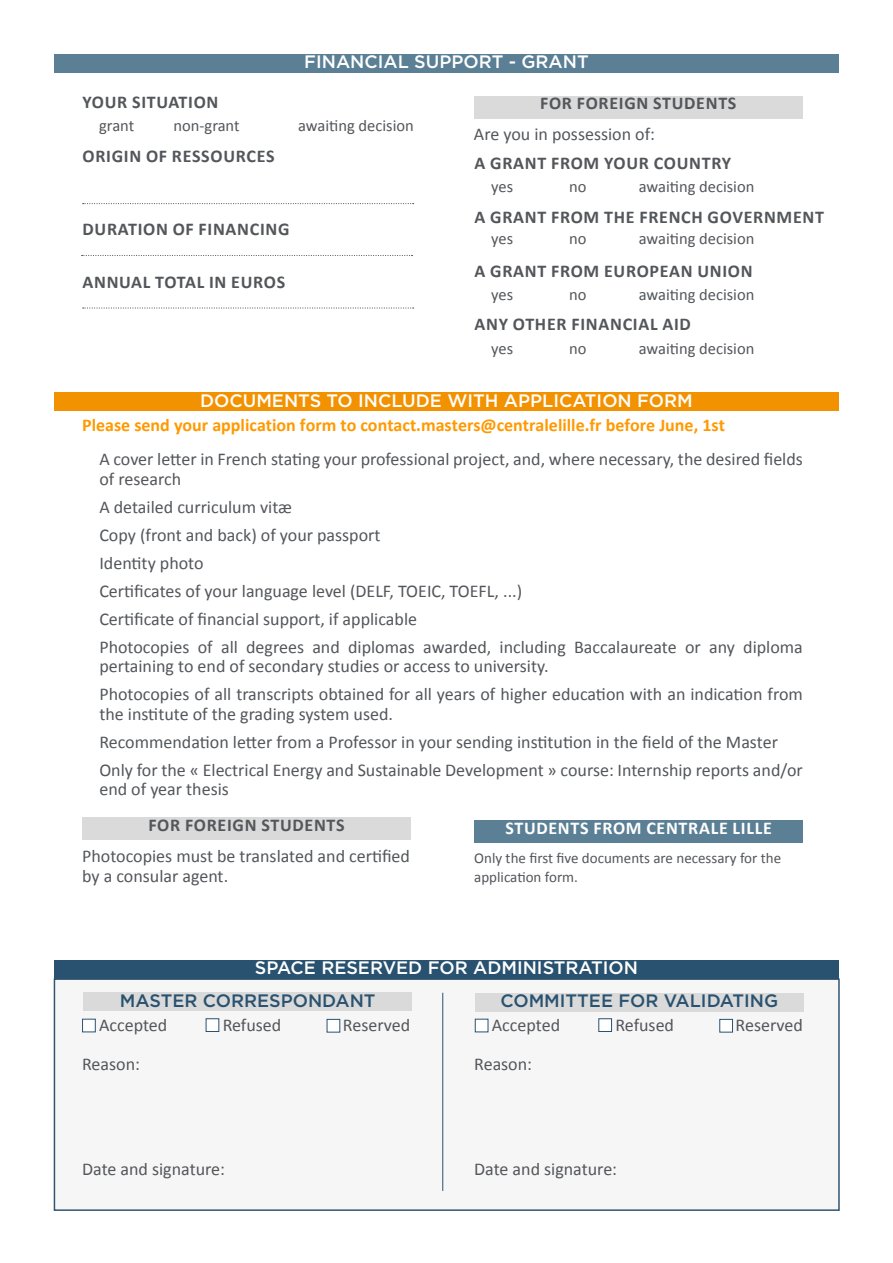
<style>
.page{position:relative;width:893px;height:1263px;background:#fff}
.page>*{position:absolute;margin:0;border:0;box-sizing:border-box;transform-origin:0 0}
.t1{font:18px/28px "Calibri";color:#53565a}
.t2{font:700 18px "Calibri";letter-spacing:.04em;color:#53565a}
.t3{font:500 18px "Gotham";color:#fff}
.t4{font:700 18px "Calibri";color:#f90}
.t5{font:500 18px "Gotham";color:#295270}
.t6{font:700 18px "Calibri";letter-spacing:.04em;color:#fff}
.t7{font:16.5px "Calibri";color:#53565a}
.t8{font:15px/19.5px "Calibri";color:#53565a}
</style>
<div class="page">
<div style="left:54px;top:978px;width:786px;height:233px;background:#f6f6f6;border:2px solid #315470"></div>
<div style="left:54px;top:54px;width:785px;height:18px;background:#5b7f95"></div>
<div style="left:474px;top:96px;width:329px;height:22px;background:#dadada"></div>
<svg style="left:83px;top:307px;width:331px;height:2px"></svg>
<svg style="left:83px;top:203px;width:331px;height:1px"></svg>
<svg style="left:82px;top:255px;width:331px;height:1px"></svg>
<div style="left:83px;top:993px;width:329px;height:18px;background:#dadada"></div>
<div style="left:206px;top:1018px;width:13px;height:14px;background:#fff;border:1px solid #295270"></div>
<div style="left:327px;top:1019px;width:13px;height:13px;background:#fff;border:1px solid #295270"></div>
<div style="left:82px;top:1019px;width:14px;height:13px;background:#fff;border:1px solid #295270"></div>
<div style="left:475px;top:993px;width:329px;height:18px;background:#dadada"></div>
<div style="left:54px;top:960px;width:785px;height:18px;background:#295270"></div>
<div style="left:54px;top:392px;width:785px;height:19px;background:#f39200"></div>
<div style="left:82px;top:817px;width:329px;height:23px;background:#dadada"></div>
<div style="left:474px;top:820px;width:329px;height:23px;background:#5b7f95"></div>
<hr style="left:442px;top:993px;width:1px;height:198px;background:#295270">
<div style="left:598px;top:1018px;width:14px;height:14px;background:#fff;border:1px solid #295270"></div>
<div style="left:719px;top:1019px;width:14px;height:13px;background:#fff;border:1px solid #295270"></div>
<div style="left:475px;top:1019px;width:13px;height:13px;background:#fff;border:1px solid #295270"></div>
<p class="t3" style="left:304px;top:50px;width:286px">FINANCIAL SUPPORT - GRANT</p>
<p class="t2" style="left:83px;top:91px;width:137px">YOUR SITUATION</p>
<p class="t2" style="left:540px;top:92px;width:198px">FOR FOREIGN STUDENTS</p>
<p class="t7" style="left:99px;top:115px;width:37px">grant</p>
<p class="t7" style="left:173px;top:115px;width:68px">non-grant</p>
<p class="t7" style="left:298px;top:115px;width:117px">awaiting decision</p>
<p class="t2" style="left:83px;top:145px;width:194px">ORIGIN OF RESSOURCES</p>
<p class="t2" style="left:83px;top:218px;width:209px">DURATION OF FINANCING</p>
<p class="t2" style="left:83px;top:271px;width:204px">ANNUAL TOTAL IN EUROS</p>
<p class="t1" style="left:474px;top:120px;width:183px">Are you in possession of:</p>
<p class="t2" style="left:475px;top:152px;width:258px">A GRANT FROM YOUR COUNTRY</p>
<p class="t7" style="left:491px;top:176px;width:23px">yes</p>
<p class="t7" style="left:569px;top:176px;width:19px">no</p>
<p class="t7" style="left:639px;top:176px;width:117px">awaiting decision</p>
<p class="t2" style="left:475px;top:206px;width:351px">A GRANT FROM THE FRENCH GOVERNMENT</p>
<p class="t7" style="left:491px;top:228px;width:23px">yes</p>
<p class="t7" style="left:569px;top:228px;width:19px">no</p>
<p class="t7" style="left:639px;top:228px;width:117px">awaiting decision</p>
<p class="t2" style="left:475px;top:259px;width:280px">A GRANT FROM EUROPEAN UNION</p>
<p class="t7" style="left:491px;top:284px;width:23px">yes</p>
<p class="t7" style="left:569px;top:284px;width:19px">no</p>
<p class="t7" style="left:639px;top:284px;width:117px">awaiting decision</p>
<p class="t2" style="left:475px;top:313px;width:218px">ANY OTHER FINANCIAL AID</p>
<p class="t7" style="left:491px;top:338px;width:23px">yes</p>
<p class="t7" style="left:569px;top:338px;width:19px">no</p>
<p class="t7" style="left:639px;top:338px;width:117px">awaiting decision</p>
<p class="t3" style="left:200px;top:389px;width:494px">DOCUMENTS TO INCLUDE WITH APPLICATION FORM</p>
<p class="t4" style="left:82px;top:414px;width:644px">Please send your application form to contact.masters@centralelille.fr before June, 1st</p>
<p class="t1" style="left:99px;top:449px;width:705px;line-height:19.5px">A cover letter in French stating your professional project, and, where necessary, the desired fields of research</p>
<p class="t1" style="left:99px;top:492px;width:705px">A detailed curriculum vitæ<br>Copy (front and back) of your passport<br>Identity photo<br>Certificates of your language level (DELF, TOEIC, TOEFL, ...)<br>Certificate of financial support, if applicable<br>Photocopies of all degrees and diplomas awarded, including Baccalaureate or any diploma</p>
<p class="t1" style="left:99px;top:651px;width:705px">pertaining to end of secondary studies or access to university.<br>Photocopies of all transcripts obtained for all years of higher education with an indication from</p>
<p class="t1" style="left:99px;top:699px;width:705px">the institute of the grading system used.<br>Recommendation letter from a Professor in your sending institution in the field of the Master<br>Only for the « Electrical Energy and Sustainable Development » course: Internship reports and/or</p>
<p class="t1" style="left:99px;top:774px;width:131px">end of year thesis</p>
<p class="t2" style="left:148px;top:814px;width:198px">FOR FOREIGN STUDENTS</p>
<p class="t1" style="left:82px;top:846px;width:329px;line-height:19.5px">Photocopies must be translated and certified by a consular agent.</p>
<p class="t6" style="left:505px;top:817px;width:268px">STUDENTS FROM CENTRALE LILLE</p>
<p class="t8" style="left:474px;top:847px;width:308px">Only the first five documents are necessary for the application form.</p>
<p class="t3" style="left:255px;top:956px;width:385px">SPACE RESERVED FOR ADMINISTRATION</p>
<p class="t5" style="left:120px;top:989px;width:257px">MASTER CORRESPONDANT</p>
<p class="t5" style="left:500px;top:989px;width:279px">COMMITTEE FOR VALIDATING</p>
<p class="t1" style="left:99px;top:1010px;width:70px">Accepted</p>
<p class="t1" style="left:223px;top:1010px;width:60px">Refused</p>
<p class="t1" style="left:343px;top:1010px;width:69px">Reserved</p>
<p class="t1" style="left:492px;top:1010px;width:70px">Accepted</p>
<p class="t1" style="left:615px;top:1010px;width:60px">Refused</p>
<p class="t1" style="left:736px;top:1010px;width:69px">Reserved</p>
<p class="t1" style="left:82px;top:1049px;width:59px">Reason:</p>
<p class="t1" style="left:474px;top:1049px;width:59px">Reason:</p>
<p class="t1" style="left:82px;top:1154px;width:144px">Date and signature:</p>
<p class="t1" style="left:474px;top:1154px;width:144px">Date and signature:</p>
</div>
